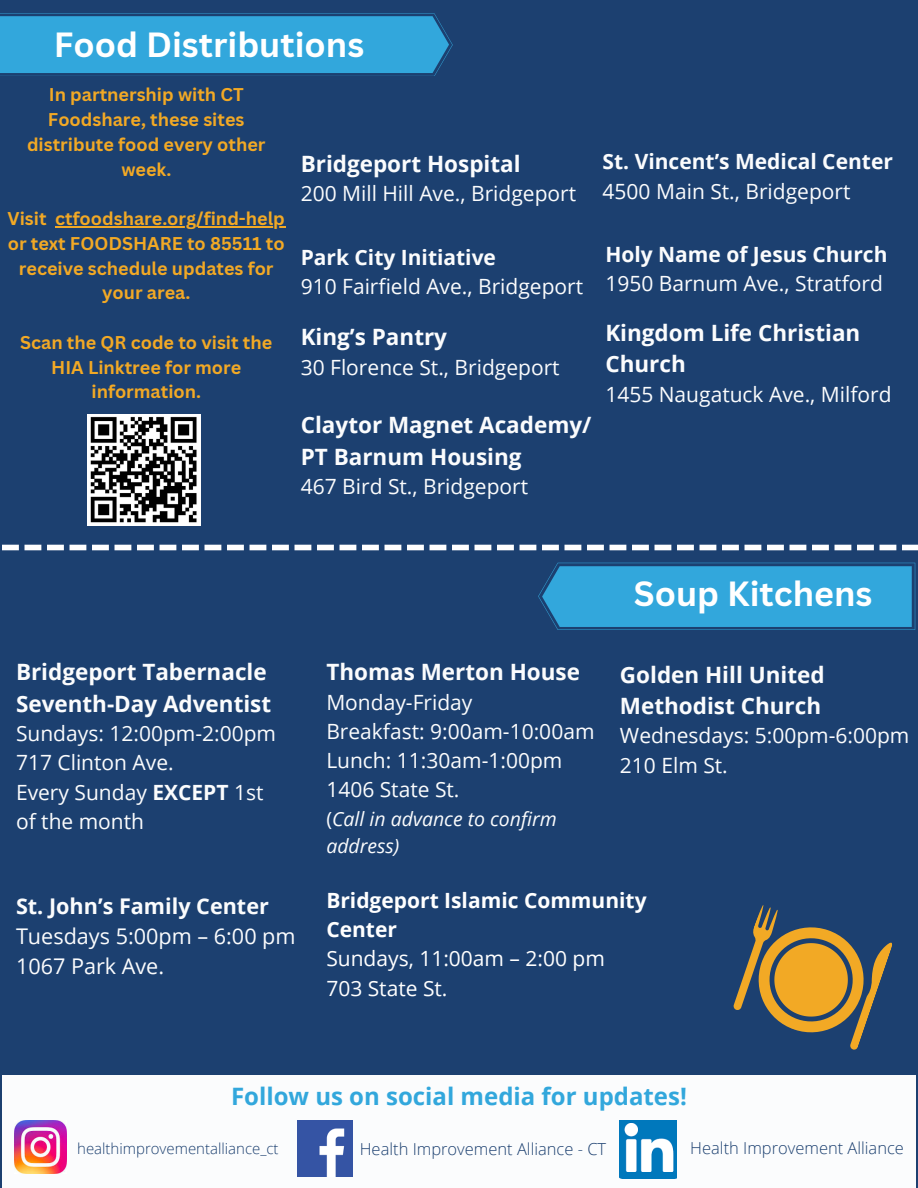
<style>
.page{position:relative;width:918px;height:1188px;background:#1c4070}
.page>*{position:absolute;margin:0;border:0;box-sizing:border-box;transform-origin:0 0}
.t1{font:700 34.05px "Canva Sans";color:#fff}
.t2{font:700 24px "Open Sans";color:#32a7dc}
.t3{font:700 22.5px/31.5px "Open Sans";color:#fbfcfd}
.t4{font:21.6px "Open Sans";color:#fbfcfd}
.t5{font:700 21.6px "Open Sans";color:#fbfcfd}
.t6{font:21px/29.2px "Open Sans";color:#fbfcfd}
.t7{font:700 21px "Open Sans";color:#fbfcfd}
.t8{font:21px "Open Sans";color:#fff}
.t9{font:700 21px "Open Sans";color:#fff}
.t10{font:italic 19.5px/27px "Open Sans";color:#fbfcfd}
.t11{font:700 18px/24.8px "Canva Sans";color:#f2a925;text-align:center}
.t12{font:300 16.5px "Open Sans";color:#1c4070}
.t13{font:300 15px "Open Sans";color:#1c4070}
.s1{font-weight:700}
.s2{font-style:normal}
</style>
<div class="page">
<hr style="left:55px;top:226px;width:230px;height:1px;background:#f2a925">
<div style="left:2px;top:1075px;width:914px;height:113px;background:#fbfcfd"></div>
<img style="left:14px;top:1121px;width:53px;height:53px">
<img style="left:297px;top:1121px;width:55px;height:55px">
<img style="left:620px;top:1121px;width:56px;height:57px">
<svg style="left:0;top:13px;width:453px;height:63px;background:#2f9bcf"></svg>
<svg style="left:2px;top:545px;width:916px;height:5px"></svg>
<svg style="left:538px;top:563px;width:377px;height:67px;background:#2f9ace"></svg>
<svg style="left:733px;top:905px;width:160px;height:145px"></svg>
<img style="left:87px;top:414px;width:114px;height:112px">
<p class="t1" style="left:54px;top:21px;width:312px">Food Distributions</p>
<p class="t11" style="left:27px;top:82px;width:240px">In partnership with CT<br>Foodshare, these sites distribute food every other week.</p>
<p class="t11" style="left:8px;top:206px;width:279px;text-align:left">Visit ctfoodshare.org/find-help or text FOODSHARE to 85511 to</p>
<p class="t11" style="left:19px;top:255px;width:256px">receive schedule updates for your area.</p>
<p class="t11" style="left:20px;top:330px;width:254px">Scan the QR code to visit the<br>HIA Linktree for more information.</p>
<p class="t3" style="left:301px;top:147px;width:221px">Bridgeport Hospital</p>
<p class="t6" style="left:301px;top:178px;width:277px">200 Mill Hill Ave., Bridgeport</p>
<p class="t7" style="left:603px;top:147px;width:292px">St. Vincent’s Medical Center</p>
<p class="t6" style="left:603px;top:176px;width:249px">4500 Main St., Bridgeport</p>
<p class="t7" style="left:301px;top:243px;width:197px">Park City Initiative</p>
<p class="t6" style="left:301px;top:272px;width:284px">910 Fairfield Ave., Bridgeport</p>
<p class="t3" style="left:301px;top:321px;width:148px">King’s Pantry</p>
<p class="t6" style="left:301px;top:352px;width:260px">30 Florence St., Bridgeport</p>
<p class="t3" style="left:301px;top:409px;width:292px">Claytor Magnet Academy/<br>PT Barnum Housing</p>
<p class="t6" style="left:301px;top:471px;width:229px">467 Bird St., Bridgeport</p>
<p class="t7" style="left:605px;top:240px;width:284px">Holy Name of Jesus Church</p>
<p class="t6" style="left:605px;top:268px;width:279px">1950 Barnum Ave., Stratford</p>
<p class="t3" style="left:605px;top:316px;width:257px">Kingdom Life Christian<br>Church</p>
<p class="t6" style="left:605px;top:379px;width:288px">1455 Naugatuck Ave., Milford</p>
<p class="t1" style="left:634px;top:570px;width:240px">Soup Kitchens</p>
<p class="t3" style="left:16px;top:656px;width:257px">Bridgeport Tabernacle<br>Seventh-Day Adventist</p>
<p class="t6" style="left:16px;top:718px;width:262px">Sundays: 12:00pm-2:00pm</p>
<p class="t6" style="left:16px;top:748px;width:159px">717 Clinton Ave.</p>
<p class="t6" style="left:16px;top:777px;width:249px">Every Sunday <span class="s1">EXCEPT</span> 1st of the month</p>
<p class="t5" style="left:16px;top:891px;width:254px">St. John’s Family Center</p>
<p class="t4" style="left:16px;top:921px;width:281px">Tuesdays 5:00pm – 6:00 pm</p>
<p class="t4" style="left:16px;top:951px;width:150px">1067 Park Ave.</p>
<p class="t3" style="left:326px;top:656px;width:255px">Thomas Merton House</p>
<p class="t6" style="left:326px;top:687px;width:148px">Monday-Friday</p>
<p class="t6" style="left:326px;top:716px;width:270px">Breakfast: 9:00am-10:00am</p>
<p class="t6" style="left:326px;top:745px;width:238px">Lunch: 11:30am-1:00pm</p>
<p class="t6" style="left:326px;top:775px;width:135px">1406 State St.</p>
<p class="t10" style="left:326px;top:804px;width:232px"><span class="s2">(</span>Call in advance to confirm address)</p>
<p class="t9" style="left:326px;top:886px;width:322px">Bridgeport Islamic Community</p>
<p class="t9" style="left:326px;top:915px;width:72px">Center</p>
<p class="t8" style="left:326px;top:944px;width:280px">Sundays, 11:00am – 2:00 pm</p>
<p class="t8" style="left:326px;top:973px;width:123px">703 State St.</p>
<p class="t3" style="left:620px;top:658px;width:206px">Golden Hill United<br>Methodist Church</p>
<p class="t6" style="left:620px;top:721px;width:291px">Wednesdays: 5:00pm-6:00pm</p>
<p class="t6" style="left:620px;top:750px;width:109px">210 Elm St.</p>
<p class="t2" style="left:231px;top:1079px;width:457px">Follow us on social media for updates!</p>
<p class="t13" style="left:77px;top:1138px;width:203px">healthimprovementalliance_ct</p>
<p class="t12" style="left:360px;top:1137px;width:248px">Health Improvement Alliance - CT</p>
<p class="t12" style="left:690px;top:1137px;width:215px">Health Improvement Alliance</p>
</div>
